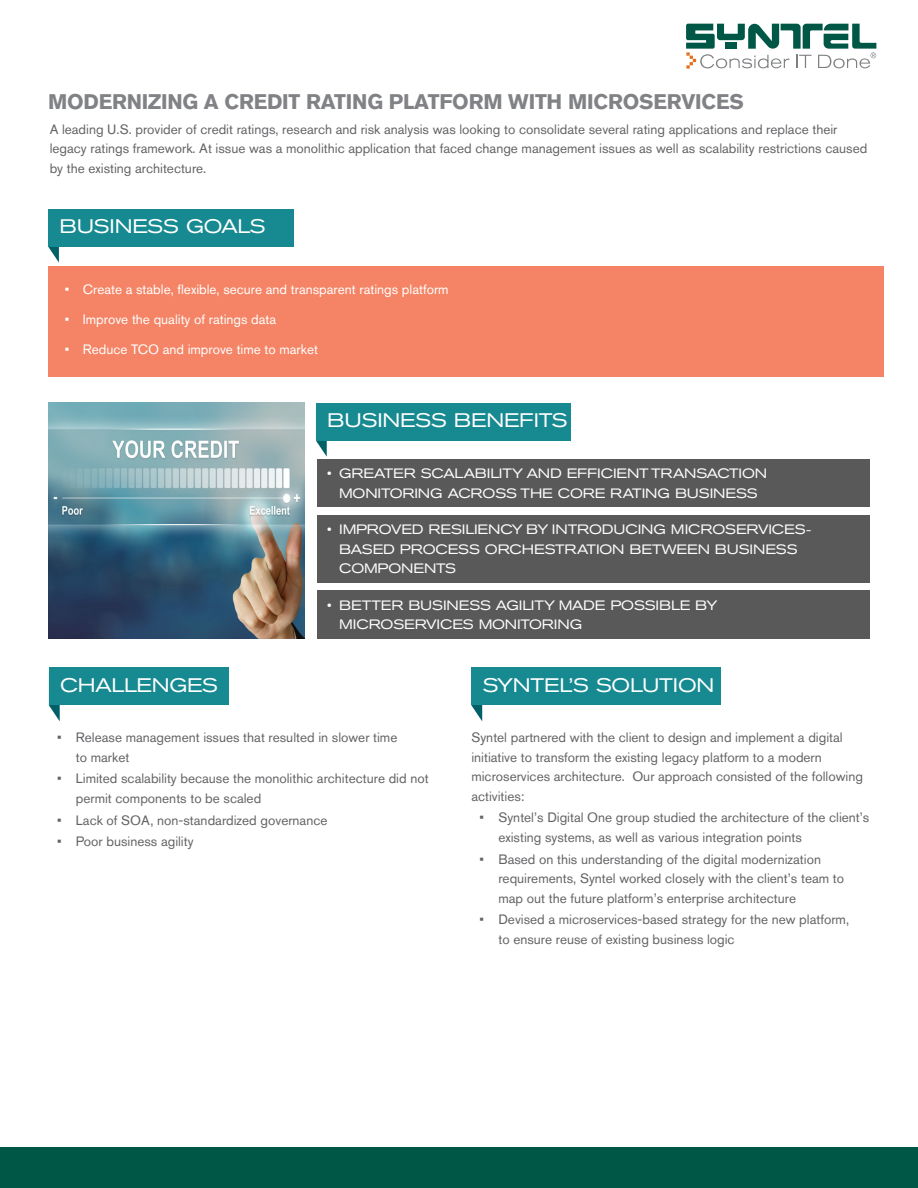
<style>
.page{position:relative;width:918px;height:1188px;background:#fff}
.page>*{position:absolute;margin:0;border:0;box-sizing:border-box;transform-origin:0 0}
.MAIN_ARTICLE_TITLE{font:700 21px "Akzidenz Grotesk BQ";letter-spacing:-.01em;color:#808285}
.MAIN_ARTICLE_TITLE-2{font:expanded 19.5px "Akzidenz Grotesk BQ";letter-spacing:-.01em;color:#fff}
.SIDEBAR_BULLET{font:13.5px/19.5px "Akzidenz Grotesk BQ";color:#636366}
.MAIN_ARTICLE_TITLE-3{font:expanded 13.5px/19.5px "Akzidenz Grotesk BQ";letter-spacing:-.01em;color:#fff}
.BODY_TEXT{font:13.5px "Akzidenz Grotesk BQ";color:#fff}
</style>
<div class="page">
<div style="left:48px;top:266px;width:836px;height:111px;background:#f48465"></div>
<svg style="left:686px;top:24px;width:190px;height:45px"></svg>
<svg style="left:49px;top:705px;width:11px;height:16px"></svg>
<div style="left:49px;top:668px;width:180px;height:37px;background:#168991"></div>
<svg style="left:471px;top:705px;width:11px;height:16px"></svg>
<div style="left:471px;top:668px;width:250px;height:37px;background:#168991"></div>
<svg style="left:48px;top:246px;width:11px;height:17px"></svg>
<div style="left:48px;top:209px;width:245px;height:37px;background:#168991"></div>
<svg style="left:316px;top:441px;width:11px;height:16px"></svg>
<div style="left:316px;top:403px;width:255px;height:38px;background:#168991"></div>
<img style="left:49px;top:403px;width:256px;height:235px">
<div style="left:317px;top:459px;width:552px;height:48px;background:#5a5959"></div>
<div style="left:317px;top:515px;width:552px;height:67px;background:#5a5959"></div>
<div style="left:317px;top:590px;width:552px;height:49px;background:#5a5959"></div>
<div style="left:0;top:1148px;width:918px;height:40px;background:#005746"></div>
<p class="MAIN_ARTICLE_TITLE" style="left:48px;top:89px;width:697px">MODERNIZING A CREDIT RATING PLATFORM WITH MICROSERVICES</p>
<p class="SIDEBAR_BULLET" style="left:50px;top:119px;width:819px">A leading U.S. provider of credit ratings, research and risk analysis was looking to consolidate several rating applications and replace their legacy ratings framework. At issue was a monolithic application that faced change management issues as well as scalability restrictions caused by the existing architecture.</p>
<p class="MAIN_ARTICLE_TITLE-2" style="left:59px;top:215px;width:208px">BUSINESS GOALS</p>
<p class="BODY_TEXT" style="left:65px;top:281px;width:385px">• Create a stable, flexible, secure and transparent ratings platform</p>
<p class="BODY_TEXT" style="left:65px;top:311px;width:213px">• Improve the quality of ratings data</p>
<p class="BODY_TEXT" style="left:65px;top:341px;width:255px">• Reduce TCO and improve time to market</p>
<p class="MAIN_ARTICLE_TITLE-2" style="left:327px;top:409px;width:242px">BUSINESS BENEFITS</p>
<p class="MAIN_ARTICLE_TITLE-2" style="left:60px;top:674px;width:159px">CHALLENGES</p>
<p class="MAIN_ARTICLE_TITLE-3" style="left:327px;top:464px;width:442px;text-align:center">• GREATER SCALABILITY AND EFFICIENT TRANSACTION<br>MONITORING ACROSS THE CORE RATING BUSINESS</p>
<p class="MAIN_ARTICLE_TITLE-3" style="left:339px;top:520px;width:474px;text-indent:-12px">• IMPROVED RESILIENCY BY INTRODUCING MICROSERVICES-<br>BASED PROCESS ORCHESTRATION BETWEEN BUSINESS<br>COMPONENTS</p>
<p class="MAIN_ARTICLE_TITLE-3" style="left:339px;top:595px;width:380px;text-indent:-12px">• BETTER BUSINESS AGILITY MADE POSSIBLE BY<br>MICROSERVICES MONITORING</p>
<p class="MAIN_ARTICLE_TITLE-2" style="left:483px;top:674px;width:233px">SYNTEL’S SOLUTION</p>
<p class="SIDEBAR_BULLET" style="left:76px;top:728px;width:323px;text-indent:-19px">• Release management issues that resulted in slower time to market</p>
<p class="SIDEBAR_BULLET" style="left:76px;top:769px;width:354px;text-indent:-19px">• Limited scalability because the monolithic architecture did not permit components to be scaled</p>
<p class="SIDEBAR_BULLET" style="left:57px;top:810px;width:272px">• Lack of SOA, non-standardized governance</p>
<p class="SIDEBAR_BULLET" style="left:57px;top:832px;width:138px">• Poor business agility</p>
<p class="SIDEBAR_BULLET" style="left:471px;top:728px;width:393px">Syntel partnered with the client to design and implement a digital initiative to transform the existing legacy platform to a modern microservices architecture. Our approach consisted of the following activities:</p>
<p class="SIDEBAR_BULLET" style="left:498px;top:808px;width:373px;text-indent:-19px">• Syntel’s Digital One group studied the architecture of the client’s existing systems, as well as various integration points</p>
<p class="SIDEBAR_BULLET" style="left:498px;top:849px;width:347px;text-indent:-19px">• Based on this understanding of the digital modernization requirements, Syntel worked closely with the client’s team to map out the future platform’s enterprise architecture</p>
<p class="SIDEBAR_BULLET" style="left:498px;top:910px;width:352px;text-indent:-19px">• Devised a microservices-based strategy for the new platform, to ensure reuse of existing business logic</p>
</div>
